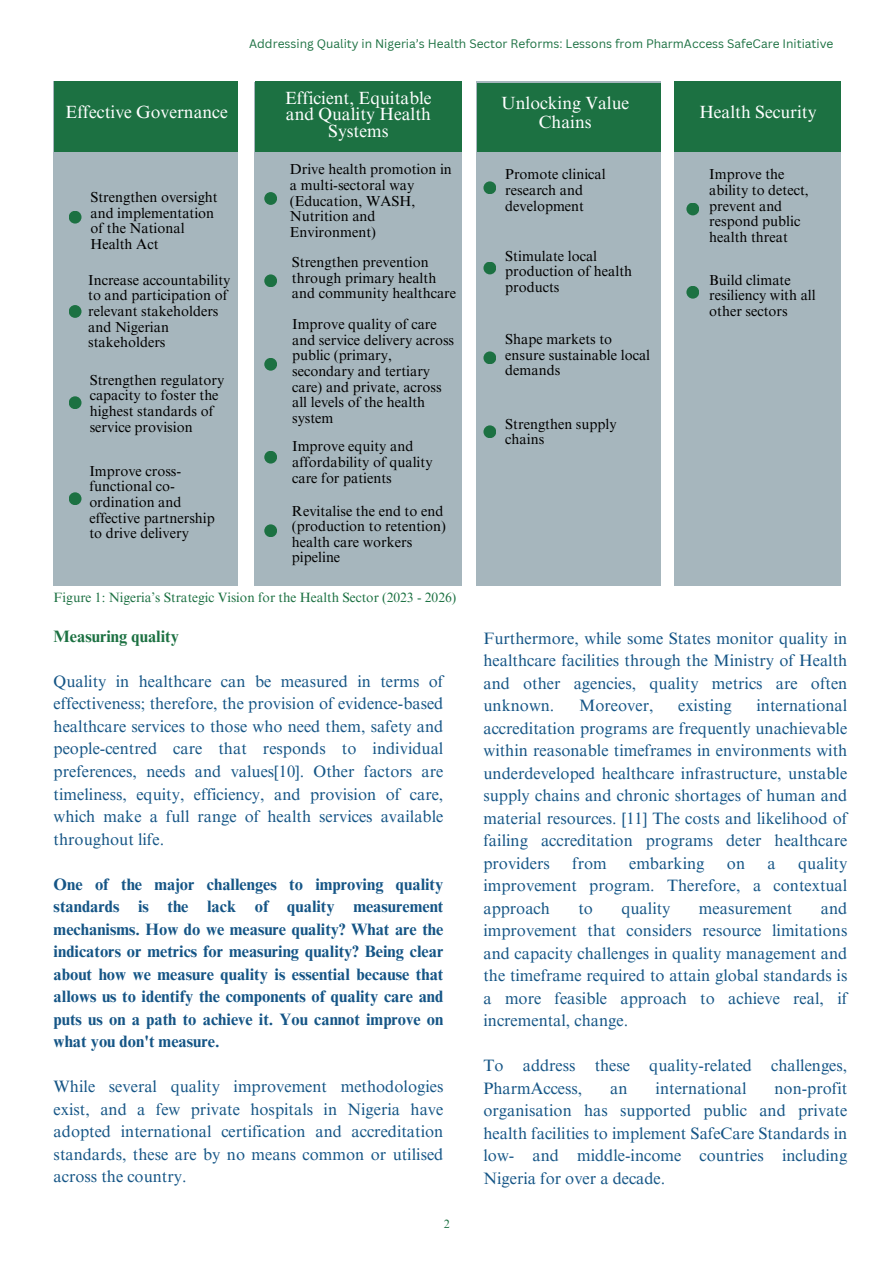
<style>
.page{position:relative;width:893px;height:1264px;background:#fff}
.page>*{position:absolute;margin:0;border:0;box-sizing:border-box;transform-origin:0 0}
.t1{font:17.7px/16.8px "Times NRMT Pro";color:#fff;text-align:center}
.t2{font:16.5px/22.5px "Times NRMT Pro";color:#155586;text-align:justify}
.t3{font:700 16.5px/22.5px "Times NRMT Pro";color:#155586;text-align:justify}
.t4{font:700 16.5px "Times NRMT Pro";color:#1c7142}
.t5{font:14.4px/15.6px "Times NRMT Pro";color:#000}
.t6{font:13.5px "Times NRMT Pro";color:#1c7142}
.t7{font:12px "Canva Sans";color:#1c7142}
.t8{font:12px "Times NRMT Pro";color:#1c7142}
</style>
<div class="page">
<div style="left:255px;top:82px;width:207px;height:503px;background:#a6b6bd"></div>
<div style="left:476px;top:82px;width:184px;height:503px;background:#a6b6bd"></div>
<div style="left:54px;top:82px;width:184px;height:503px;background:#a6b6bd"></div>
<div style="left:54px;top:82px;width:183px;height:70px;background:#1c7142"></div>
<div style="left:255px;top:82px;width:207px;height:70px;background:#1c7142"></div>
<div style="left:476px;top:84px;width:184px;height:68px;background:#1c7142"></div>
<div style="left:674px;top:82px;width:167px;height:503px;background:#a6b6bd"></div>
<div style="left:675px;top:82px;width:165px;height:70px;background:#1c7142"></div>
<div style="left:69px;top:211px;width:12px;height:12px;background:#1c7142;border-radius:50%"></div>
<div style="left:686px;top:286px;width:13px;height:12px;background:#1c7142;border-radius:50%"></div>
<div style="left:686px;top:202px;width:13px;height:13px;background:#1c7142;border-radius:50%"></div>
<div style="left:483px;top:425px;width:13px;height:13px;background:#1c7142;border-radius:50%"></div>
<div style="left:483px;top:351px;width:13px;height:13px;background:#1c7142;border-radius:50%"></div>
<div style="left:483px;top:261px;width:13px;height:13px;background:#1c7142;border-radius:50%"></div>
<div style="left:483px;top:181px;width:13px;height:13px;background:#1c7142;border-radius:50%"></div>
<div style="left:264px;top:524px;width:13px;height:13px;background:#1c7142;border-radius:50%"></div>
<div style="left:264px;top:451px;width:13px;height:12px;background:#1c7142;border-radius:50%"></div>
<div style="left:264px;top:358px;width:13px;height:13px;background:#1c7142;border-radius:50%"></div>
<div style="left:264px;top:274px;width:13px;height:13px;background:#1c7142;border-radius:50%"></div>
<div style="left:264px;top:192px;width:13px;height:13px;background:#1c7142;border-radius:50%"></div>
<div style="left:69px;top:492px;width:12px;height:13px;background:#1c7142;border-radius:50%"></div>
<div style="left:69px;top:396px;width:12px;height:13px;background:#1c7142;border-radius:50%"></div>
<div style="left:69px;top:305px;width:12px;height:13px;background:#1c7142;border-radius:50%"></div>
<h3 class="t1" style="left:66px;top:106px;width:164px">Effective Governance</h3>
<h2 class="t5" style="left:90px;top:191px;width:129px">Strengthen oversight and implementation of the National<br>Health Act</h2>
<h3 class="t5" style="left:88px;top:274px;width:144px">Increase accountability to and participation of relevant stakeholders and Nigerian stakeholders</h3>
<h3 class="t5" style="left:90px;top:373px;width:136px">Strengthen regulatory capacity to foster the highest standards of service provision</h3>
<h3 class="t5" style="left:89px;top:464px;width:127px">Improve cross&shy;functional co&shy;ordination and effective partnership to drive delivery</h3>
<h2 class="t7" style="left:249px;top:35px;width:585px">Addressing Quality in Nigeria’s Health Sector Reforms: Lessons from PharmAccess SafeCare Initiative</h2>
<h3 class="t1" style="left:285px;top:91px;width:148px">Efficient, Equitable and Quality Health<br>Systems</h3>
<h3 class="t1" style="left:501px;top:95px;width:129px;line-height:19.2px">Unlocking Value<br>Chains</h3>
<h3 class="t1" style="left:699px;top:106px;width:119px">Health Security</h3>
<h3 class="t5" style="left:290px;top:163px;width:163px">Drive health promotion in a multi-sectoral way (Education, WASH,<br>Nutrition and<br>Environment)</h3>
<h3 class="t5" style="left:292px;top:256px;width:166px">Strengthen prevention through primary health and community healthcare</h3>
<h2 class="t5" style="left:292px;top:318px;width:163px">Improve quality of care and service delivery across public (primary, secondary and tertiary care) and private, across all levels of the health system</h2>
<h3 class="t5" style="left:292px;top:440px;width:142px">Improve equity and affordability of quality care for patients</h3>
<h3 class="t5" style="left:292px;top:504px;width:155px">Revitalise the end to end (production to retention) health care workers pipeline</h3>
<h1 class="t5" style="left:505px;top:168px;width:102px">Promote clinical research and development</h1>
<h2 class="t5" style="left:505px;top:250px;width:128px">Stimulate local production of health products</h2>
<h1 class="t5" style="left:505px;top:333px;width:146px">Shape markets to ensure sustainable local demands</h1>
<h2 class="t5" style="left:505px;top:417px;width:113px">Strengthen supply chains</h2>
<p class="t5" style="left:709px;top:168px;width:101px">Improve the ability to detect, prevent and respond public health threat</p>
<h2 class="t5" style="left:709px;top:274px;width:108px">Build climate resiliency with all other sectors</h2>
<h2 class="t6" style="left:54px;top:592px;width:404px">Figure 1: Nigeria’s Strategic Vision for the Health Sector (2023 - 2026)</h2>
<h3 class="t4" style="left:54px;top:630px;width:127px">Measuring quality</h3>
<h3 class="t2" style="left:54px;top:672px;width:391px">Quality in healthcare can be measured in terms of effectiveness; therefore, the provision of evidence-based healthcare services to those who need them, safety and people-centred care that responds to individual preferences, needs and values[10]. Other factors are timeliness, equity, efficiency, and provision of care, which make a full range of health services available throughout life.</h3>
<h3 class="t3" style="left:54px;top:874px;width:391px">One of the major challenges to improving quality standards is the lack of quality measurement mechanisms. How do we measure quality? What are the indicators or metrics for measuring quality? Being clear about how we measure quality is essential because that allows us to identify the components of quality care and puts us on a path to achieve it. You cannot improve on what you don't measure.</h3>
<h3 class="t2" style="left:54px;top:1077px;width:391px">While several quality improvement methodologies exist, and a few private hospitals in Nigeria have adopted international certification and accreditation standards, these are by no means common or utilised across the country.</h3>
<h3 class="t8" style="left:443px;top:1219px;width:8px">2</h3>
<p class="t2" style="left:483px;top:628px;width:365px">Furthermore, while some States monitor quality in healthcare facilities through the Ministry of Health and other agencies, quality metrics are often unknown.</p>
<p class="t2" style="left:483px;top:696px;width:365px;text-indent:273px">international accreditation programs are frequently unachievable within reasonable timeframes in environments with underdeveloped healthcare infrastructure, unstable supply chains and chronic shortages of human and material resources. [11] The costs and likelihood of failing accreditation programs deter healthcare providers</p>
<p class="t2" style="left:579px;top:696px;width:76px">Moreover,</p>
<p class="t2" style="left:678px;top:696px;width:55px">existing</p>
<p class="t2" style="left:483px;top:853px;width:365px;text-indent:315px">quality improvement program. Therefore, a contextual approach</p>
<p class="t2" style="left:572px;top:853px;width:36px">from</p>
<p class="t2" style="left:629px;top:853px;width:77px">embarking</p>
<p class="t2" style="left:727px;top:853px;width:20px">on</p>
<p class="t2" style="left:767px;top:853px;width:10px">a</p>
<p class="t2" style="left:578px;top:898px;width:16px">to</p>
<p class="t2" style="left:621px;top:898px;width:51px">quality</p>
<p class="t2" style="left:699px;top:898px;width:95px">measurement</p>
<p class="t2" style="left:483px;top:898px;width:365px;text-indent:337px">and improvement that considers resource limitations and capacity challenges in quality management and the timeframe required to attain global standards is a more feasible approach to achieve real, if incremental, change.</p>
<h2 class="t2" style="left:483px;top:1056px;width:365px">To address these quality-related challenges,<br>PharmAccess,</h2>
<h2 class="t2" style="left:483px;top:1078px;width:365px;text-indent:291px">non-profit organisation has supported public and private health facilities to implement SafeCare Standards in low- and middle-income countries including Nigeria for over a decade.</h2>
<h2 class="t2" style="left:610px;top:1078px;width:19px">an</h2>
<h2 class="t2" style="left:655px;top:1078px;width:92px">international</h2>
</div>
